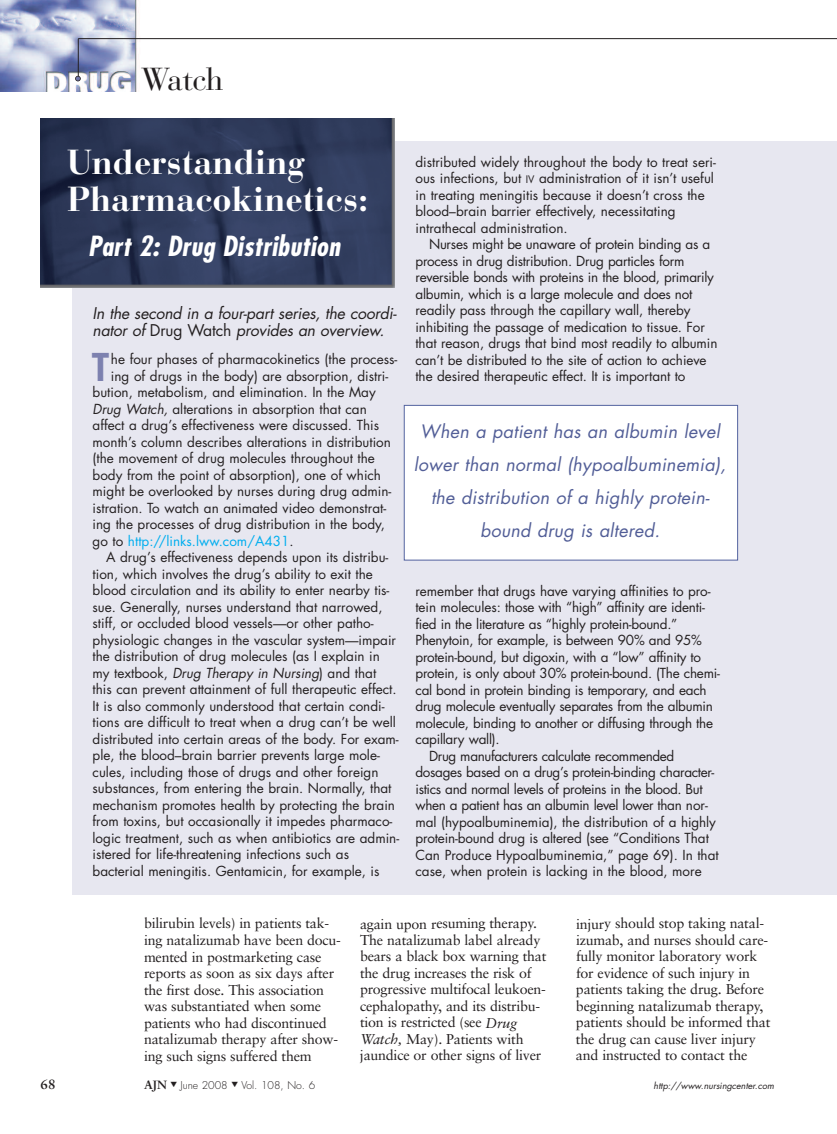
<style>
.page{position:relative;width:837px;height:1134px;background:#fff}
.page>*{position:absolute;margin:0;border:0;box-sizing:border-box;transform-origin:0 0}
.t1{font:800 37.35px "Futura";color:#7d81af}
.t2{font:700 34.5px/37.5px "Bauer Bodoni";color:#fff}
.t3{font:31.65px "Bauer Bodoni";letter-spacing:-.015em;color:#231f20}
.t4{font:italic 700 condensed 27px "Futura";letter-spacing:.015em;color:#fff}
.t5{font:italic 18px/33px "Futura";letter-spacing:.01em;color:#525e97;text-align:center}
.t6{font:italic 15.75px/16.5px "Futura";letter-spacing:-.01em;color:#231f20}
.t7{font:14.25px/16.5px "Sabon";letter-spacing:-.015em;color:#231f20}
.t8{font:13.5px/16.5px "Futura";color:#231f20}
.t9{font:13.5px "Futura";letter-spacing:-.02em;color:#231f20}
.t10{font:13.5px "Futura";letter-spacing:-.025em;color:#231f20}
.t11{font:italic 13.5px "Futura";color:#231f20}
.t12{font:13.5px "Futura";color:#00aeef}
.t13{font:700 13.5px "Sabon";color:#231f20}
.t14{font:300 10.5px "Futura";color:#231f20}
.t15{font:italic 9px "Futura";color:#231f20}
.s1{font-style:normal}
.s2{font-style:italic}
.s3{color:#231f20}
.s4{font-size:10.2px}
.s5{font-family:"Sabon";font-weight:700;font-size:12px}
</style>
<div class="page">
<img style="left:0;top:0;width:531px;height:91px">
<div style="left:140px;top:62px;width:183px;height:35px;background:#fff"></div>
<hr style="left:78px;top:38px;width:759px;height:1px;background:#231f20">
<hr style="left:78px;top:39px;width:1px;height:38px;background:#231f20">
<svg style="left:75px;top:76px;width:6px;height:5px"></svg>
<div style="left:72px;top:141px;width:765px;height:753px;background:#e7e7f0"></div>
<img style="left:40px;top:118px;width:354px;height:170px">
<div style="left:404px;top:405px;width:334px;height:155px;background:#fff"></div>
<div style="left:404px;top:405px;width:334px;height:155px;border:1px solid #53629f"></div>
<h3 class="t3" style="left:141px;top:68px;width:84px">Watch</h3>
<h2 class="t2" style="left:67px;top:148px;width:302px">Understanding<br>Pharmacokinetics:</h2>
<h3 class="t4" style="left:88px;top:235px;width:253px">Part 2: Drug Distribution</h3>
<p class="t6" style="left:93px;top:307px;width:306px">In the second in a four-part series, the coordi&shy;nator of <span class="s1">Drug Watch</span> provides an overview.</p>
<h1 class="t1" style="left:92px;top:349px;width:18px">T</h1>
<p class="t8" style="left:111px;top:352px;width:288px">he four phases of pharmacokinetics (the process-</p>
<p class="t8" style="left:111px;top:369px;width:279px">ing of drugs in the body) are absorption, distri-</p>
<p class="t8" style="left:93px;top:385px;width:285px">bution, metabolism, and elimination. In the May</p>
<p class="t8" style="left:93px;top:402px;width:276px"><span class="s2">Drug Watch,</span> alterations in absorption that can</p>
<p class="t8" style="left:93px;top:418px;width:288px">affect a drug’s effectiveness were discussed. This</p>
<p class="t8" style="left:93px;top:435px;width:300px">month’s column describes alterations in distribution</p>
<p class="t8" style="left:93px;top:451px;width:284px">(the movement of drug molecules throughout the</p>
<p class="t8" style="left:93px;top:468px;width:290px">body from the point of absorption), one of which</p>
<p class="t8" style="left:93px;top:484px;width:300px">might be overlooked by nurses during drug admin-</p>
<p class="t8" style="left:93px;top:501px;width:295px">istration. To watch an animated video demonstrat-</p>
<p class="t8" style="left:93px;top:517px;width:294px">ing the processes of drug distribution in the body,</p>
<p class="t12" style="left:93px;top:535px;width:202px"><span class="s3">go to</span> http://links.lww.com/A431<span class="s3">.</span></p>
<p class="t8" style="left:106px;top:550px;width:284px">A drug’s effectiveness depends upon its distribu-</p>
<p class="t8" style="left:93px;top:567px;width:282px">tion, which involves the drug’s ability to exit the</p>
<p class="t8" style="left:93px;top:583px;width:298px">blood circulation and its ability to enter nearby tis-</p>
<p class="t8" style="left:93px;top:600px;width:291px">sue. Generally, nurses understand that narrowed,</p>
<p class="t8" style="left:93px;top:616px;width:283px">stiff, or occluded blood vessels—or other patho-</p>
<p class="t8" style="left:93px;top:633px;width:305px">physiologic changes in the vascular system—impair</p>
<p class="t8" style="left:93px;top:649px;width:289px">the distribution of drug molecules (as I explain in</p>
<p class="t11" style="left:93px;top:667px;width:285px"><span class="s1">my textbook,</span> Drug Therapy in Nursing<span class="s1">) and that</span></p>
<p class="t8" style="left:93px;top:682px;width:305px">this can prevent attainment of full therapeutic effect.</p>
<p class="t8" style="left:93px;top:699px;width:293px">It is also commonly understood that certain condi-</p>
<p class="t8" style="left:93px;top:715px;width:305px">tions are difficult to treat when a drug can’t be well</p>
<p class="t8" style="left:93px;top:732px;width:308px">distributed into certain areas of the body. For exam-</p>
<p class="t8" style="left:93px;top:748px;width:289px">ple, the blood–brain barrier prevents large mole-</p>
<p class="t8" style="left:93px;top:765px;width:287px">cules, including those of drugs and other foreign</p>
<p class="t8" style="left:93px;top:781px;width:300px">substances, from entering the brain. Normally, that</p>
<p class="t8" style="left:93px;top:798px;width:304px">mechanism promotes health by protecting the brain</p>
<p class="t8" style="left:93px;top:814px;width:301px">from toxins, but occasionally it impedes pharmaco-</p>
<p class="t8" style="left:93px;top:831px;width:308px">logic treatment, such as when antibiotics are admin-</p>
<p class="t8" style="left:93px;top:847px;width:258px">istered for life-threatening infections such as</p>
<p class="t8" style="left:93px;top:864px;width:288px">bacterial meningitis. Gentamicin, for example, is</p>
<p class="t8" style="left:415px;top:155px;width:302px">distributed widely throughout the body to treat seri&shy;ous infections, but <span class="s4">IV</span> administration of it isn’t useful in treating meningitis because it doesn’t cross the blood–brain barrier effectively, necessitating intrathecal administration.</p>
<p class="t8" style="left:416px;top:237px;width:303px;text-indent:14px">Nurses might be unaware of protein binding as a process in drug distribution. Drug particles form reversible bonds with proteins in the blood, primarily albumin, which is a large molecule and does not readily pass through the capillary wall, thereby inhibiting the passage of medication to tissue. For that reason, drugs that bind most readily to albumin can’t be distributed to the site of action to achieve the desired therapeutic effect. It is important to</p>
<h3 class="t5" style="left:414px;top:416px;width:314px">When a patient has an albumin level lower than normal (hypoalbuminemia), the distribution of a highly protein&shy;bound drug is altered.</h3>
<p class="t8" style="left:416px;top:584px;width:297px">remember that drugs have varying affinities to pro-</p>
<p class="t9" style="left:416px;top:601px;width:291px">tein molecules: those with “high” affinity are identi-</p>
<p class="t9" style="left:416px;top:618px;width:263px">fied in the literature as “highly protein-bound.”</p>
<p class="t9" style="left:416px;top:634px;width:288px">Phenytoin, for example, is between 90% and 95%</p>
<p class="t9" style="left:416px;top:651px;width:287px">protein-bound, but digoxin, with a “low” affinity to</p>
<p class="t9" style="left:416px;top:667px;width:306px">protein, is only about 30% protein-bound. (The chemi-</p>
<p class="t9" style="left:416px;top:684px;width:293px">cal bond in protein binding is temporary, and each</p>
<p class="t9" style="left:416px;top:700px;width:299px">drug molecule eventually separates from the albumin</p>
<p class="t9" style="left:416px;top:717px;width:299px">molecule, binding to another or diffusing through the</p>
<p class="t9" style="left:416px;top:733px;width:86px">capillary wall).</p>
<p class="t10" style="left:429px;top:750px;width:247px">Drug manufacturers calculate recommended</p>
<p class="t10" style="left:416px;top:766px;width:300px">dosages based on a drug’s protein-binding character-</p>
<p class="t10" style="left:416px;top:783px;width:289px">istics and normal levels of proteins in the blood. But</p>
<p class="t10" style="left:416px;top:799px;width:294px">when a patient has an albumin level lower than nor-</p>
<p class="t8" style="left:416px;top:815px;width:302px">mal (hypoalbuminemia), the distribution of a highly</p>
<p class="t8" style="left:416px;top:831px;width:295px">protein-bound drug is altered (see “Conditions That</p>
<p class="t8" style="left:416px;top:848px;width:305px">Can Produce Hypoalbuminemia,” page 69). In that</p>
<p class="t8" style="left:416px;top:864px;width:288px">case, when protein is lacking in the blood, more</p>
<p class="t7" style="left:144px;top:916px;width:199px">bilirubin levels) in patients tak&shy;ing natalizumab have been docu&shy;mented in postmarketing case reports as soon as six days after the first dose. This association was substantiated when some patients who had discontinued natalizumab therapy after show&shy;ing such signs suffered them</p>
<p class="t7" style="left:360px;top:916px;width:188px">again upon resuming therapy.<br>The natalizumab label already bears a black box warning that the drug increases the risk of progressive multifocal leukoen&shy;cephalopathy, and its distribu&shy;tion is restricted (see <span class="s2">Drug<br>Watch,</span> May). Patients with jaundice or other signs of liver</p>
<p class="t7" style="left:576px;top:916px;width:196px">injury should stop taking natal&shy;izumab, and nurses should care&shy;fully monitor laboratory work for evidence of such injury in patients taking the drug. Before beginning natalizumab therapy, patients should be informed that the drug can cause liver injury and instructed to contact the</p>
<p class="t13" style="left:40px;top:1079px;width:17px">68</p>
<p class="t14" style="left:144px;top:1080px;width:173px"><span class="s5">AJN</span> ▼ June 2008 ▼ Vol. 108, No. 6</p>
<p class="t15" style="left:654px;top:1082px;width:122px">http://www.nursingcenter.com</p>
</div>
